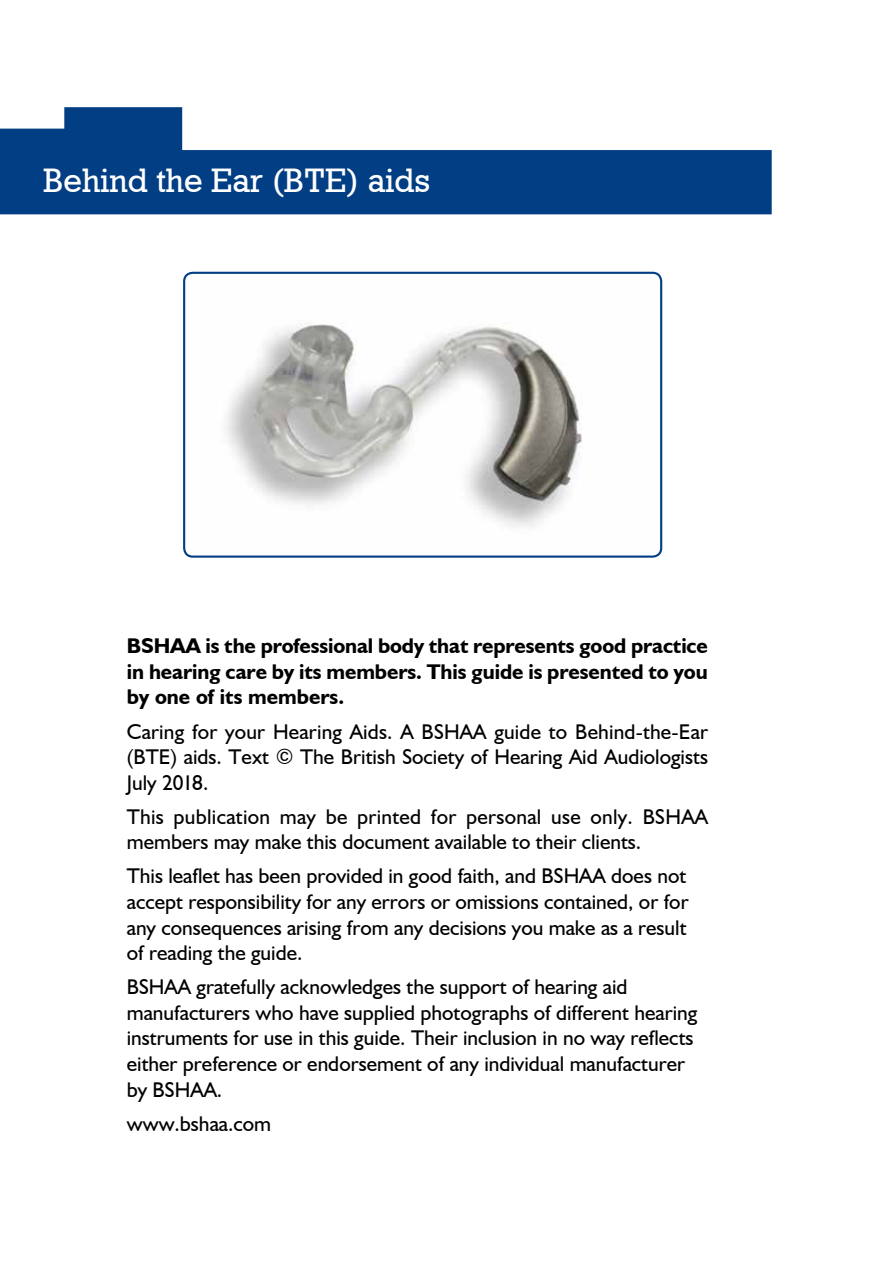
<style>
.page{position:relative;width:893px;height:1263px;background:#fff}
.page>*{position:absolute;margin:0;border:0;box-sizing:border-box;transform-origin:0 0}
.t1{font:34.05px "Geometric Slab 712 BT Medium A";color:#fff}
.t2{font:21.3px/25.5px "Humanist 521 BT";color:#000;text-align:justify}
.t3{font:700 21.3px/25.5px "Humanist 521 BT";color:#000;text-align:justify}
</style>
<div class="page">
<svg style="left:0;top:107px;width:772px;height:107px;fill:#023e84"></svg>
<img style="left:184px;top:273px;width:477px;height:283px">
<div style="left:183px;top:272px;width:479px;height:286px;border:2px solid #023e84;border-radius:9px"></div>
<h1 class="t1" style="left:43px;top:159px;width:389px">Behind the Ear (BTE) aids</h1>
<p class="t3" style="left:127px;top:633px;width:583px">BSHAA is the professional body that represents good practice in hearing care by its members. This guide is presented to you by one of its members.</p>
<p class="t2" style="left:127px;top:718px;width:583px">Caring for your Hearing Aids. A BSHAA guide to Behind-the-Ear (BTE) aids. Text © The British Society of Hearing Aid Audiologists July 2018.</p>
<p class="t2" style="left:127px;top:803px;width:583px">This publication may be printed for personal use only. BSHAA members may make this document available to their clients.</p>
<p class="t2" style="left:127px;top:863px;width:563px">This leaflet has been provided in good faith, and BSHAA does not accept responsibility for any errors or omissions contained, or for any consequences arising from any decisions you make as a result of reading the guide.</p>
<p class="t2" style="left:127px;top:974px;width:572px;text-align:left">BSHAA gratefully acknowledges the support of hearing aid manufacturers who have supplied photographs of different hearing instruments for use in this guide. Their inclusion in no way reflects either preference or endorsement of any individual manufacturer by BSHAA.</p>
<p class="t2" style="left:127px;top:1110px;width:146px">www.bshaa.com</p>
</div>
